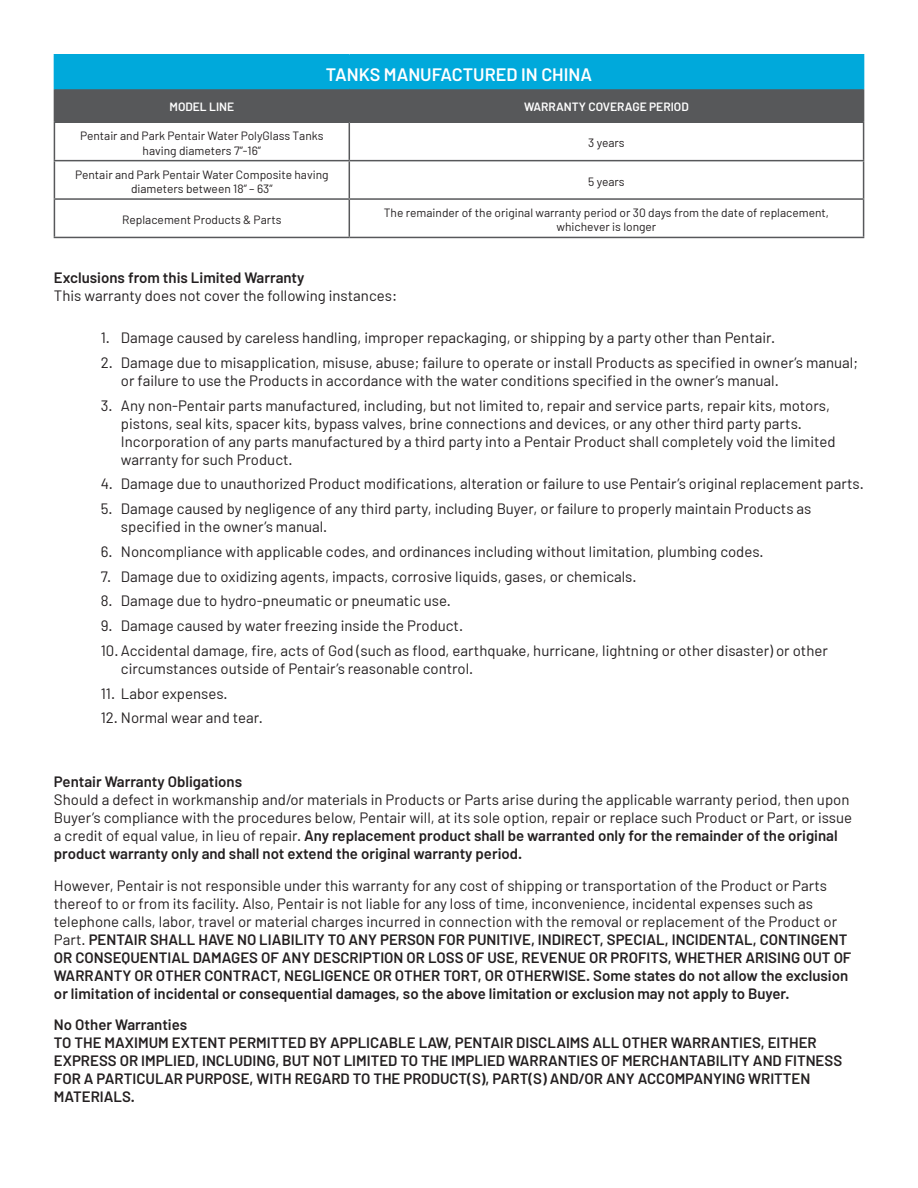
<style>
.page{position:relative;width:918px;height:1188px;background:#fff}
.page>*{position:absolute;margin:0;border:0;box-sizing:border-box;transform-origin:0 0}
.t1{font:600 18px "Barlow";color:#fff}
.t2{font:15px/18px "Barlow";color:#231f20}
.t3{font:600 15px/18px "Barlow";color:#231f20}
.t4{font:12px/14.4px "Barlow";color:#231f20;text-align:center}
.t5{font:600 12px "Barlow";color:#fff}
.s1{font-weight:600}
.s2{font-weight:400}
</style>
<div class="page">
<div style="left:54px;top:55px;width:810px;height:33px;background:#00a9db"></div>
<div style="left:55px;top:89px;width:808px;height:33px;background:#57585a"></div>
<svg style="left:55px;top:123px;width:808px;height:114px"></svg>
<hr style="left:863px;top:89px;width:1px;height:33px;background:#57585a">
<hr style="left:349px;top:160px;width:515px;height:1px;background:#57585a">
<hr style="left:349px;top:198px;width:515px;height:2px;background:#57585a">
<hr style="left:349px;top:237px;width:515px;height:1px;background:#57585a">
<hr style="left:54px;top:89px;width:1px;height:33px;background:#57585a">
<hr style="left:349px;top:89px;width:1px;height:33px;background:#57585a">
<hr style="left:349px;top:123px;width:1px;height:37px;background:#57585a">
<hr style="left:54px;top:160px;width:295px;height:1px;background:#57585a">
<hr style="left:349px;top:161px;width:1px;height:37px;background:#57585a">
<hr style="left:54px;top:198px;width:295px;height:2px;background:#57585a">
<hr style="left:349px;top:200px;width:1px;height:37px;background:#57585a">
<hr style="left:54px;top:237px;width:295px;height:1px;background:#57585a">
<hr style="left:54px;top:122px;width:295px;height:1px;background:#57585a">
<hr style="left:54px;top:123px;width:1px;height:37px;background:#57585a">
<hr style="left:349px;top:122px;width:515px;height:1px;background:#57585a">
<hr style="left:863px;top:123px;width:1px;height:37px;background:#57585a">
<hr style="left:54px;top:161px;width:1px;height:37px;background:#57585a">
<hr style="left:863px;top:161px;width:1px;height:37px;background:#57585a">
<hr style="left:54px;top:200px;width:1px;height:37px;background:#57585a">
<hr style="left:863px;top:200px;width:1px;height:37px;background:#57585a">
<hr style="left:54px;top:54px;width:295px;height:2px;background:#00a9db">
<hr style="left:349px;top:54px;width:515px;height:2px;background:#00a9db">
<hr style="left:54px;top:88px;width:295px;height:1px;background:#00a9db">
<hr style="left:349px;top:88px;width:515px;height:1px;background:#00a9db">
<p class="t1" style="left:326px;top:63px;width:268px">TANKS MANUFACTURED IN CHINA</p>
<p class="t5" style="left:170px;top:100px;width:66px">MODEL LINE</p>
<p class="t5" style="left:524px;top:100px;width:166px">WARRANTY COVERAGE PERIOD</p>
<p class="t4" style="left:80px;top:128px;width:245px">Pentair and Park Pentair Water PolyGlass Tanks having diameters 7”-16”</p>
<p class="t4" style="left:588px;top:136px;width:38px">3 years</p>
<p class="t4" style="left:75px;top:167px;width:255px">Pentair and Park Pentair Water Composite having diameters between 18” – 63”</p>
<p class="t4" style="left:588px;top:174px;width:38px">5 years</p>
<p class="t4" style="left:122px;top:212px;width:161px">Replacement Products &amp; Parts</p>
<p class="t4" style="left:384px;top:205px;width:447px">The remainder of the original warranty period or 30 days from the date of replacement, whichever is longer</p>
<p class="t3" style="left:54px;top:268px;width:252px">Exclusions from this Limited Warranty</p>
<p class="t2" style="left:54px;top:286px;width:345px">This warranty does not cover the following instances:</p>
<p class="t2" style="left:101px;top:328px;width:676px">1. Damage caused by careless handling, improper repackaging, or shipping by a party other than Pentair.</p>
<p class="t2" style="left:121px;top:353px;width:739px;text-indent:-20px">2. Damage due to misapplication, misuse, abuse; failure to operate or install Products as specified in owner’s manual; or failure to use the Products in accordance with the water conditions specified in the owner’s manual.</p>
<p class="t2" style="left:121px;top:396px;width:716px;text-indent:-20px">3. Any non-Pentair parts manufactured, including, but not limited to, repair and service parts, repair kits, motors, pistons, seal kits, spacer kits, bypass valves, brine connections and devices, or any other third party parts.<br>Incorporation of any parts manufactured by a third party into a Pentair Product shall completely void the limited warranty for such Product.</p>
<p class="t2" style="left:101px;top:474px;width:765px">4. Damage due to unauthorized Product modifications, alteration or failure to use Pentair’s original replacement parts.</p>
<p class="t2" style="left:121px;top:499px;width:692px;text-indent:-20px">5. Damage caused by negligence of any third party, including Buyer, or failure to properly maintain Products as specified in the owner’s manual.</p>
<p class="t2" style="left:101px;top:542px;width:665px">6. Noncompliance with applicable codes, and ordinances including without limitation, plumbing codes.</p>
<p class="t2" style="left:101px;top:567px;width:537px">7. Damage due to oxidizing agents, impacts, corrosive liquids, gases, or chemicals.</p>
<p class="t2" style="left:101px;top:591px;width:352px">8. Damage due to hydro-pneumatic or pneumatic use.</p>
<p class="t2" style="left:101px;top:616px;width:364px">9. Damage caused by water freezing inside the Product.</p>
<p class="t2" style="left:121px;top:641px;width:708px;text-indent:-20px">10. Accidental damage, fire, acts of God (such as flood, earthquake, hurricane, lightning or other disaster) or other circumstances outside of Pentair’s reasonable control.</p>
<p class="t2" style="left:101px;top:684px;width:129px">11. Labor expenses.</p>
<p class="t2" style="left:101px;top:708px;width:164px">12. Normal wear and tear.</p>
<p class="t3" style="left:54px;top:773px;width:190px">Pentair Warranty Obligations</p>
<p class="t2" style="left:54px;top:790px;width:800px">Should a defect in workmanship and/or materials in Products or Parts arise during the applicable warranty period, then upon Buyer’s compliance with the procedures below, Pentair will, at its sole option, repair or replace such Product or Part, or issue a credit of equal value, in lieu of repair. <span class="s1">Any replacement product shall be warranted only for the remainder of the original product warranty only and shall not extend the original warranty period.</span></p>
<p class="t3" style="left:54px;top:876px;width:799px"><span class="s2">However, Pentair is not responsible under this warranty for any cost of shipping or transportation of the Product or Parts thereof to or from its facility. Also, Pentair is not liable for any loss of time, inconvenience, incidental expenses such as telephone calls, labor, travel or material charges incurred in connection with the removal or replacement of the Product or Part.</span> PENTAIR SHALL HAVE NO LIABILITY TO ANY PERSON FOR PUNITIVE, INDIRECT, SPECIAL, INCIDENTAL, CONTINGENT OR CONSEQUENTIAL DAMAGES OF ANY DESCRIPTION OR LOSS OF USE, REVENUE OR PROFITS, WHETHER ARISING OUT OF WARRANTY OR OTHER CONTRACT, NEGLIGENCE OR OTHER TORT, OR OTHERWISE. Some states do not allow the exclusion or limitation of incidental or consequential damages, so the above limitation or exclusion may not apply to Buyer.</p>
<p class="t3" style="left:54px;top:1016px;width:790px">No Other Warranties<br>TO THE MAXIMUM EXTENT PERMITTED BY APPLICABLE LAW, PENTAIR DISCLAIMS ALL OTHER WARRANTIES, EITHER EXPRESS OR IMPLIED, INCLUDING, BUT NOT LIMITED TO THE IMPLIED WARRANTIES OF MERCHANTABILITY AND FITNESS FOR A PARTICULAR PURPOSE, WITH REGARD TO THE PRODUCT(S), PART(S) AND/OR ANY ACCOMPANYING WRITTEN MATERIALS.</p>
</div>
